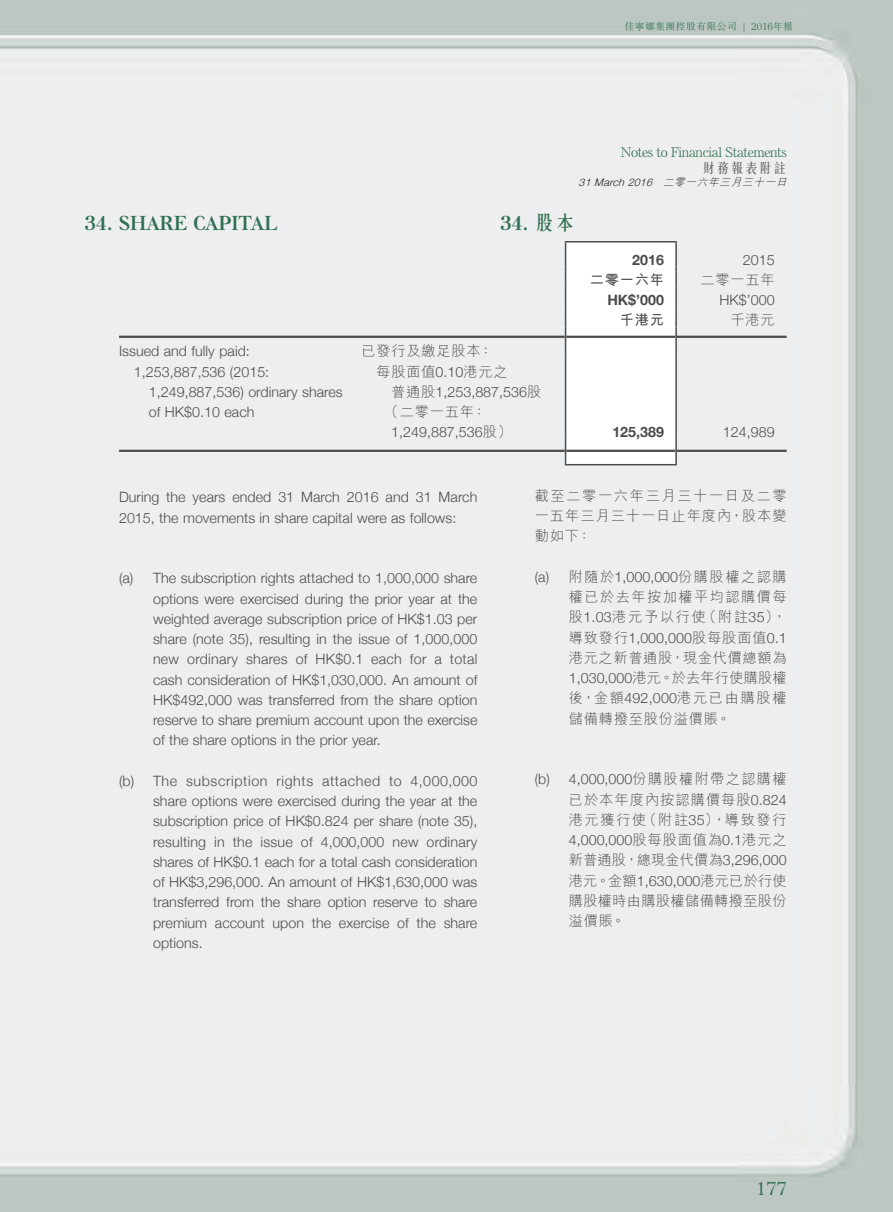
<style>
.page{position:relative;width:893px;height:1212px;background:#fff}
.page>*{position:absolute;margin:0;border:0;box-sizing:border-box;transform-origin:0 0}
.t1{font:700 19.5px "Else NPL Std";letter-spacing:.01em;color:#306f51}
.t2{font:500 18px "Else NPL Std";color:#306f51}
.t3{font:300 14.25px/20.2px "Helvetica Neue";letter-spacing:.005em;color:#4b4c4d}
.t4{font:14.25px/20.2px "M Hei HK Light B5 pc H";letter-spacing:.055em;color:#4b4c4d;text-align:justify}
.t5{font:14.25px/20.2px "M Hei HK Light B5 pc H";letter-spacing:.1em;color:#4b4c4d}
.t6{font:700 14.25px "Helvetica Neue";letter-spacing:.005em;color:#4b4c4d}
.t7{font:14.25px "M Hei HK Bold B5 pc H";letter-spacing:.055em;color:#4b4c4d}
.t8{font:300 13.5px "Else NPL Std";letter-spacing:-.02em;color:#306f51}
.t9{font:13.5px "C Song 3 HK Medium B5 pc H";letter-spacing:.055em;color:#6c6d70}
.t10{font:italic 300 10.5px "Helvetica Neue";color:#231f20}
.t11{font:9.75px "M Sung HK Light B5 pc H";letter-spacing:.055em;color:#306f51}
.s1{font-family:"Else NPL Std";font-weight:300}
.s2{font-family:"M Hei HK Light B5 pc H";font-weight:400}
.s3{font-family:"C Song 3 HK Medium B5 pc H";font-weight:400}
.s4{font-family:"Helvetica Neue";font-weight:300}
</style>
<div class="page">
<hr style="left:565px;top:241px;width:112px;height:1px;background:#4b4c4d">
<svg style="left:565px;top:242px;width:112px;height:223px"></svg>
<hr style="left:675px;top:338px;width:2px;height:20px;background:#4b4c4d">
<hr style="left:565px;top:358px;width:1px;height:81px;background:#4b4c4d">
<hr style="left:675px;top:358px;width:2px;height:81px;background:#4b4c4d">
<hr style="left:119px;top:336px;width:446px;height:2px;background:#4b4c4d">
<hr style="left:566px;top:336px;width:109px;height:2px;background:#4b4c4d">
<hr style="left:677px;top:336px;width:110px;height:2px;background:#4b4c4d">
<hr style="left:119px;top:450px;width:446px;height:2px;background:#4b4c4d">
<hr style="left:566px;top:450px;width:109px;height:2px;background:#4b4c4d">
<hr style="left:677px;top:450px;width:110px;height:2px;background:#4b4c4d">
<p class="t11" style="left:625px;top:23px;width:170px">佳寧娜集團控股有限公司 <span class="s1">| 2016</span>年報</p>
<h1 class="t1" style="left:85px;top:215px;width:194px">34. SHARE CAPITAL</h1>
<p class="t8" style="left:621px;top:147px;width:167px">Notes to Financial Statements</p>
<p class="t9" style="left:702px;top:163px;width:86px">財務報表附註</p>
<p class="t10" style="left:579px;top:176px;width:212px">31 March 2016 <span class="s2">二零一六年三月三十一日</span></p>
<h1 class="t1" style="left:501px;top:215px;width:76px">34. <span class="s3">股本</span></h1>
<p class="t6" style="left:632px;top:251px;width:33px">2016</p>
<p class="t3" style="left:743px;top:249px;width:33px">2015</p>
<p class="t7" style="left:590px;top:274px;width:76px">二零一六年</p>
<p class="t4" style="left:700px;top:271px;width:76px">二零一五年</p>
<p class="t6" style="left:607px;top:291px;width:58px">HK$’000</p>
<p class="t3" style="left:719px;top:290px;width:57px">HK$’000</p>
<p class="t7" style="left:620px;top:315px;width:46px">千港元</p>
<p class="t4" style="left:730px;top:312px;width:46px">千港元</p>
<p class="t3" style="left:119px;top:341px;width:132px">Issued and fully paid:</p>
<p class="t4" style="left:361px;top:343px;width:133px">已發行及繳足股本：</p>
<p class="t3" style="left:149px;top:361px;width:195px;text-indent:-15px">1,253,887,536 (2015:<br>1,249,887,536) ordinary shares of HK$0.10 each</p>
<p class="t4" style="left:376px;top:363px;width:133px">每股面值<span class="s4">0.10</span>港元之</p>
<p class="t3" style="left:391px;top:381px;width:152px"><span class="s2">普通股</span>1,253,887,536<span class="s2">股</span></p>
<p class="t4" style="left:384px;top:403px;width:104px">（二零一五年：</p>
<p class="t3" style="left:391px;top:422px;width:122px">1,249,887,536<span class="s2">股）</span></p>
<p class="t6" style="left:612px;top:423px;width:53px">125,389</p>
<p class="t3" style="left:723px;top:422px;width:53px">124,989</p>
<p class="t3" style="left:119px;top:487px;width:360px">During the years ended 31 March 2016 and 31 March<br>2015, the movements in share capital were as follows:</p>
<p class="t3" style="left:153px;top:568px;width:326px;text-align:justify;text-indent:-34px">(a) The subscription rights attached to 1,000,000 share options were exercised during the prior year at the weighted average subscription price of HK$1.03 per share (note 35), resulting in the issue of 1,000,000 new ordinary shares of HK$0.1 each for a total cash consideration of HK$1,030,000. An amount of HK$492,000 was transferred from the share option reserve to share premium account upon the exercise of the share options in the prior year.</p>
<p class="t3" style="left:153px;top:770px;width:326px;text-align:justify;text-indent:-34px">(b) The subscription rights attached to 4,000,000 share options were exercised during the year at the subscription price of HK$0.824 per share (note 35), resulting in the issue of 4,000,000 new ordinary shares of HK$0.1 each for a total cash consideration of HK$3,296,000. An amount of HK$1,630,000 was transferred from the share option reserve to share premium account upon the exercise of the share options.</p>
<p class="t4" style="left:535px;top:487px;width:253px">截至二零一六年三月三十一日及二零一五年三月三十一日止年度內，股本變動如下：</p>
<p class="t3" style="left:535px;top:566px;width:253px">(a) <span class="s2">附隨於</span>1,000,000<span class="s2">份購股權之認購</span></p>
<p class="t5" style="left:569px;top:588px;width:219px">權已於去年按加權平均認購價每股<span class="s4">1.03</span>港元予以行使（附註<span class="s4">35</span>），</p>
<p class="t3" style="left:569px;top:627px;width:219px"><span class="s2">導致發行</span>1,000,000<span class="s2">股每股面值</span>0.1</p>
<p class="t4" style="left:569px;top:649px;width:219px">港元之新普通股，現金代價總額為<span class="s4">1,030,000</span>港元。於去年行使購股權後，金額<span class="s4">492,000</span>港元已由購股權儲備轉撥至股份溢價賬。</p>
<p class="t3" style="left:535px;top:769px;width:253px">(b) 4,000,000<span class="s2">份購股權附帶之認購權</span></p>
<p class="t4" style="left:569px;top:791px;width:219px">已於本年度內按認購價每股<span class="s4">0.824</span>港元獲行使（附註<span class="s4">35</span>），導致發行</p>
<p class="t3" style="left:569px;top:829px;width:219px">4,000,000<span class="s2">股每股面值為</span>0.1<span class="s2">港元之</span></p>
<p class="t4" style="left:569px;top:852px;width:219px">新普通股，總現金代價為<span class="s4">3,296,000</span>港元。金額<span class="s4">1,630,000</span>港元已於行使購股權時由購股權儲備轉撥至股份溢價賬。</p>
<p class="t2" style="left:756px;top:1181px;width:32px">177</p>
</div>
